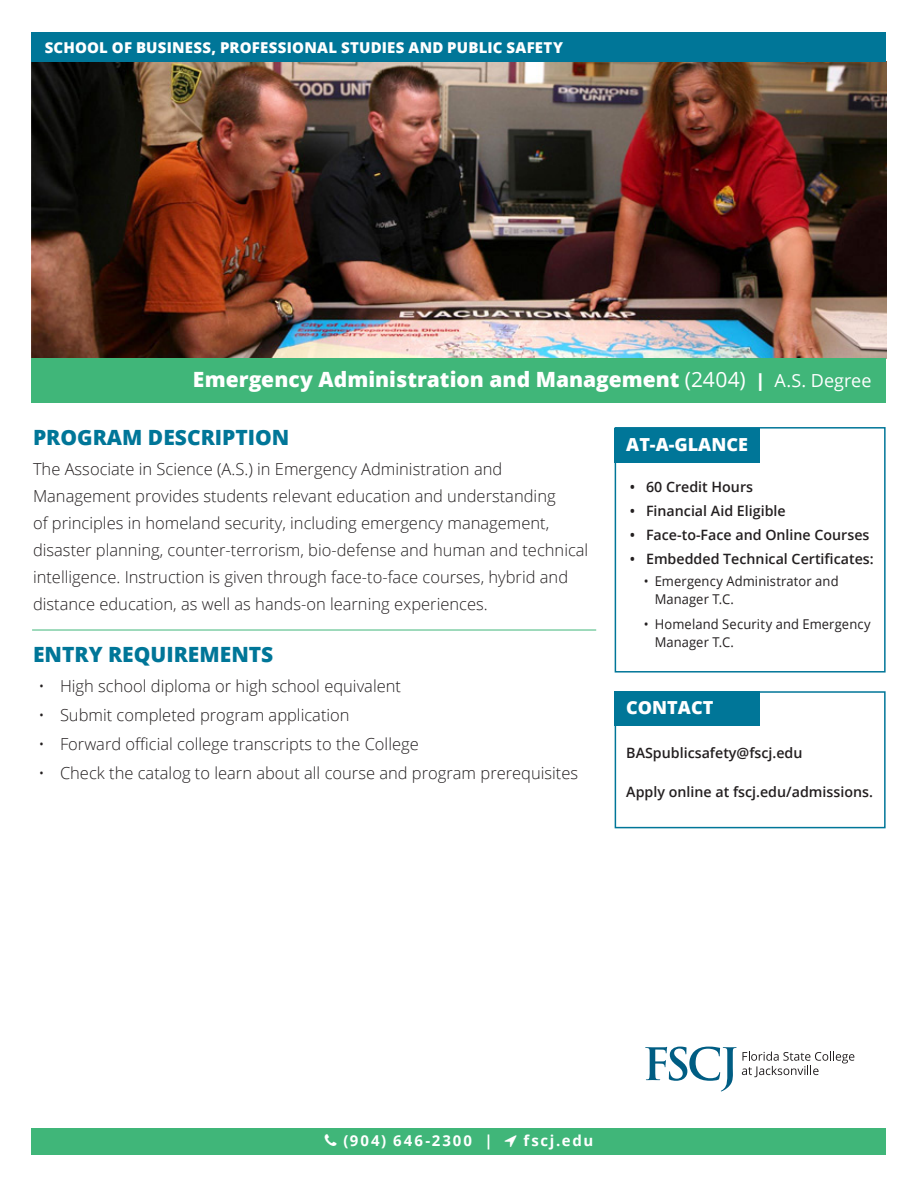
<style>
.page{position:relative;width:918px;height:1188px;background:#fff}
.page>*{position:absolute;margin:0;border:0;box-sizing:border-box;transform-origin:0 0}
.t1{font:800 21px "Open Sans";color:#fff}
.t2{font:800 21px "Open Sans";color:#007698}
.t3{font:800 18px "Open Sans";color:#fff}
.body_copy{font:300 16.5px/27px "Open Sans";color:#231f20}
.t4{font:800 15px "Open Sans";letter-spacing:.015em;color:#fff}
.t5{font:700 15px "Open Sans";letter-spacing:.13em;color:#fff}
.Contact{font:600 14.25px "Open Sans";color:#231f20}
.At_A_Glance_-_bullet{font:600 14.25px "Open Sans";color:#231f20}
.t6{font:13.5px/18px "Open Sans";letter-spacing:.01em;color:#231f20;scale:.96 1}
.s1{font-weight:400}
.s2{font-size:18px}
.s3{font-weight:400;font-size:18px}
</style>
<div class="page">
<hr style="left:32px;top:630px;width:564px;height:1px;background:#40b679">
<div style="left:32px;top:1128px;width:854px;height:27px;background:#40b679"></div>
<img style="left:31px;top:62px;width:855px;height:296px">
<div style="left:31px;top:32px;width:855px;height:30px;background:#007698"></div>
<div style="left:31px;top:358px;width:855px;height:45px;background:#40b679"></div>
<svg style="left:645px;top:1047px;width:209px;height:44px"></svg>
<div style="left:615px;top:427px;width:271px;height:246px;border:2px solid #007698"></div>
<div style="left:615px;top:428px;width:145px;height:34px;background:#007698"></div>
<div style="left:615px;top:691px;width:271px;height:137px;border:2px solid #007698"></div>
<div style="left:615px;top:691px;width:145px;height:34px;background:#007698"></div>
<p class="t4" style="left:45px;top:36px;width:520px">SCHOOL OF BUSINESS, PROFESSIONAL STUDIES AND PUBLIC SAFETY</p>
<p class="t1" style="left:193px;top:363px;width:680px">Emergency Administration and Management <span class="s1">(2404)</span> <span class="s2">|</span> <span class="s3">A.S. Degree</span></p>
<p class="t2" style="left:33px;top:421px;width:258px">PROGRAM DESCRIPTION</p>
<p class="body_copy" style="left:33px;top:455px;width:557px">The Associate in Science (A.S.) in Emergency Administration and Management provides students relevant education and understanding<br>of principles in homeland security, including emergency management, disaster planning, counter-terrorism, bio-defense and human and technical intelligence. Instruction is given through face-to-face courses, hybrid and distance education, as well as hands-on learning experiences.</p>
<p class="t2" style="left:33px;top:638px;width:242px">ENTRY REQUIREMENTS</p>
<p class="body_copy" style="left:38px;top:672px;width:364px">• High school diploma or high school equivalent</p>
<p class="body_copy" style="left:38px;top:701px;width:313px">• Submit completed program application</p>
<p class="body_copy" style="left:38px;top:730px;width:382px">• Forward official college transcripts to the College</p>
<p class="body_copy" style="left:38px;top:759px;width:541px">• Check the catalog to learn about all course and program prerequisites</p>
<p class="t3" style="left:626px;top:431px;width:123px">AT-A-GLANCE</p>
<p class="Contact" style="left:630px;top:477px;width:125px">• 60 Credit Hours</p>
<p class="Contact" style="left:630px;top:501px;width:157px">• Financial Aid Eligible</p>
<p class="Contact" style="left:630px;top:525px;width:241px">• Face-to-Face and Online Courses</p>
<p class="Contact" style="left:630px;top:549px;width:245px">• Embedded Technical Certificates:</p>
<p class="t6" style="left:655px;top:572px;width:193px;text-indent:-11px">• Emergency Administrator and<br>Manager T.C.</p>
<p class="t6" style="left:655px;top:615px;width:227px;text-indent:-11px">• Homeland Security and Emergency<br>Manager T.C.</p>
<p class="t3" style="left:626px;top:694px;width:89px">CONTACT</p>
<p class="At_A_Glance_-_bullet" style="left:626px;top:743px;width:178px">BASpublicsafety@fscj.edu</p>
<p class="Contact" style="left:626px;top:782px;width:248px">Apply online at fscj.edu/admissions.</p>
<p class="t5" style="left:343px;top:1130px;width:151px">(904) 646-2300 |</p>
<p class="t5" style="left:524px;top:1130px;width:71px">fscj.edu</p>
</div>
